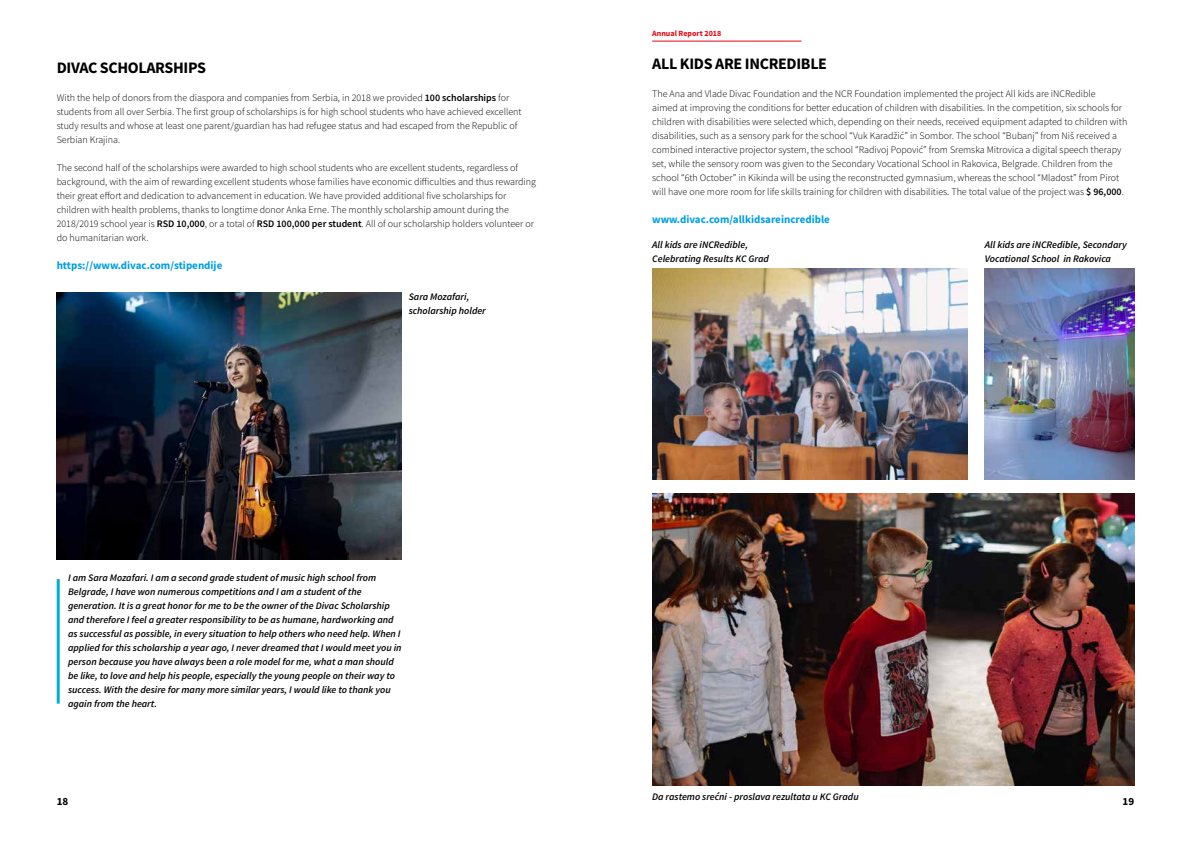
<style>
.page{position:relative;width:1191px;height:842px;background:#fff}
.page>*{position:absolute;margin:0;border:0;box-sizing:border-box;transform-origin:0 0}
.t1{font:700 16px "Source Sans Pro";letter-spacing:-.02em;color:#000}
.t2{font:700 11px "Source Sans Pro";color:#009fe3}
.t3{font:700 11px "Source Sans Pro";color:#000}
.t4{font:300 10px/14px "Source Sans Pro";color:#000}
.t5{font:italic 600 10px/14px "Source Sans Pro";color:#000}
.t6{font:700 8px "Source Sans Pro";color:#e30613}
.s1{font-weight:600}
</style>
<div class="page">
<hr style="left:652px;top:41px;width:149px;height:1px;background:#e30613">
<img style="left:57px;top:293px;width:344px;height:267px">
<img style="left:652px;top:269px;width:316px;height:210px">
<img style="left:652px;top:493px;width:482px;height:292px">
<img style="left:985px;top:269px;width:149px;height:210px">
<hr style="left:57px;top:579px;width:3px;height:125px;background:#00afcb">
<h1 class="t1" style="left:57px;top:57px;width:19px">Divac</h1>
<h1 class="t1" style="left:100px;top:57px;width:19px">Scholarships</h1>
<p class="t4" style="left:57px;top:91px;width:466px">With the help of donors from the diaspora and companies from Serbia, in 2018 we provided <span class="s1">100 scholarships</span> for students from all over Serbia. The first group of scholarships is for high school students who have achieved excellent study results and whose at least one parent/guardian has had refugee status and had escaped from the Republic of Serbian Krajina.</p>
<p class="t4" style="left:57px;top:161px;width:481px">The second half of the scholarships were awarded to high school students who are excellent students, regardless of background, with the aim of rewarding excellent students whose families have economic difficulties and thus rewarding their great effort and dedication to advancement in education. We have provided additional five scholarships for children with health problems, thanks to longtime donor Anka Erne. The monthly scholarship amount during the 2018/2019 school year is <span class="s1">RSD</span></p>
<p class="t4" style="left:176px;top:217px;width:86px"><span class="s1">10,000</span>, or a total of <span class="s1">RSD</span></p>
<p class="t4" style="left:276px;top:217px;width:259px"><span class="s1">100,000 per student</span>. All of our scholarship holders volunteer or</p>
<p class="t4" style="left:57px;top:231px;width:93px">do humanitarian work.</p>
<p class="t2" style="left:57px;top:258px;width:167px">https://www.divac.com/stipendije</p>
<p class="t5" style="left:409px;top:290px;width:79px">Sara Mozafari, scholarship holder</p>
<p class="t5" style="left:68px;top:571px;width:335px">I am Sara Mozafari. I am a second grade student of music high school from Belgrade, I have won numerous competitions and I am a student of the generation. It is a great honor for me to be the owner of the Divac Scholarship and therefore I feel a greater responsibility to be as humane, hardworking and as successful as possible, in every situation to help others who need help. When I applied for this scholarship a year ago, I never dreamed that I would meet you in person because you have always been a role model for me, what a man should be like, to love and help his people, especially the young people on their way to success. With the desire for many more similar years, I would like to thank you again from the heart.</p>
<p class="t6" style="left:652px;top:28px;width:71px">Annual Report 2018</p>
<h1 class="t1" style="left:652px;top:53px;width:73px">All kids are</h1>
<h1 class="t1" style="left:745px;top:53px;width:43px">iNCRedible</h1>
<p class="t4" style="left:652px;top:86px;width:476px">The Ana and Vlade Divac Foundation and the NCR Foundation implemented the project All kids are iNCRedible<br>aimed at improving the conditions for better education of children with disabilities. In the competition, six schools for children with disabilities were selected which, depending on their needs, received equipment adapted to children with disabilities, such as a sensory park for the school “Vuk Karadžić” in Sombor. The school “Bubanj” from Niš received a combined interactive projector system, the school “Radivoj Popović” from Sremska Mitrovica a digital speech therapy set, while the sensory room was given to the Secondary Vocational School in Rakovica, Belgrade. Children from the school “6th October” in Kikinda will be using the reconstructed gymnasium, whereas the school “Mladost” from Pirot will have one more room for life skills training for children with disabilities. The total value of the project was <span class="s1">$ 96,000</span>.</p>
<p class="t2" style="left:652px;top:212px;width:179px">www.divac.com/allkidsareincredible</p>
<p class="t5" style="left:652px;top:237px;width:118px">All kids are iNCRedible,<br>Celebrating Results KC Grad</p>
<p class="t5" style="left:985px;top:237px;width:143px">All kids are iNCRedible, Secondary<br>Vocational School in Rakovica</p>
<p class="t5" style="left:652px;top:789px;width:208px">Da rastemo srećni - proslava rezultata u KC Gradu</p>
<p class="t3" style="left:57px;top:794px;width:13px">18</p>
<p class="t3" style="left:1122px;top:794px;width:13px">19</p>
</div>
